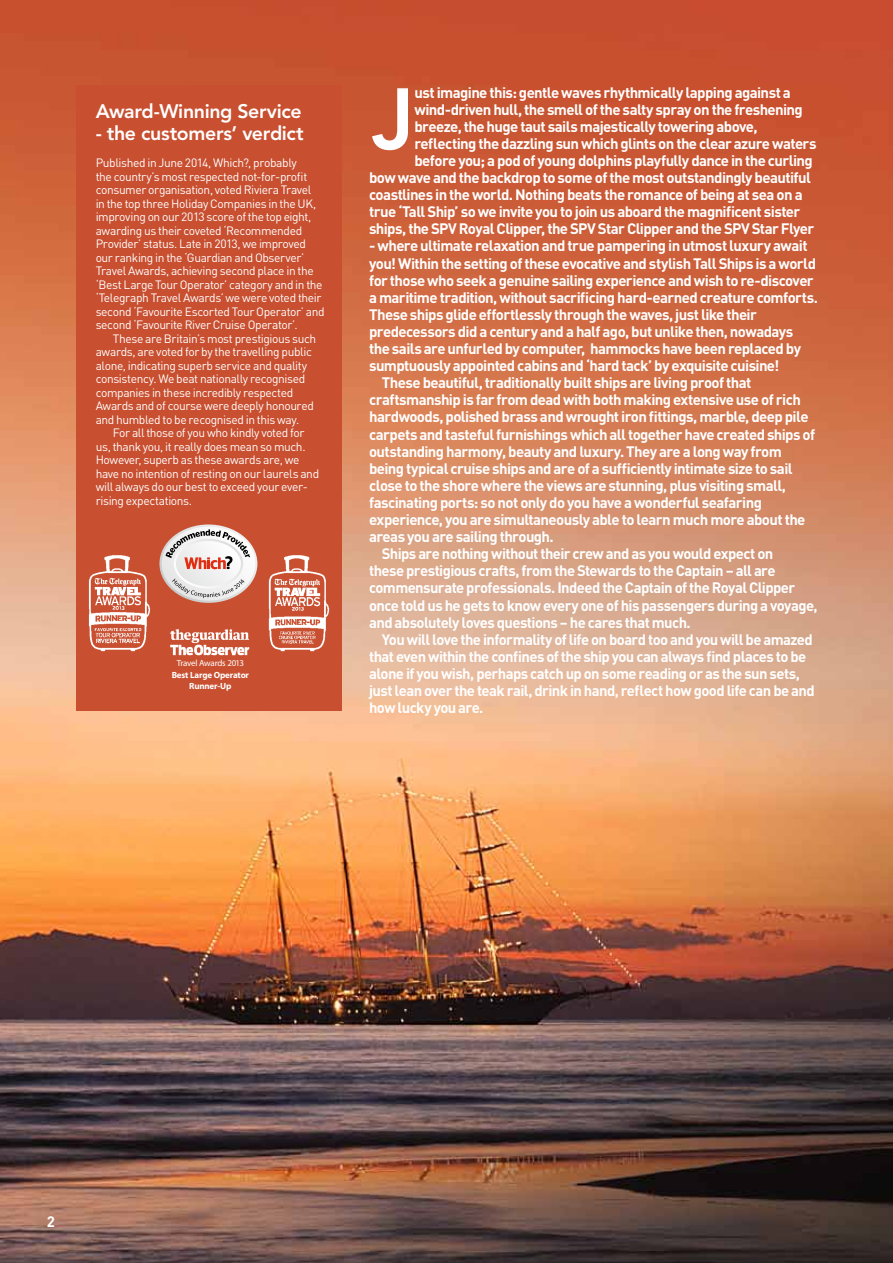
<style>
.page{position:relative;width:893px;height:1263px;background:#fff}
.page>*{position:absolute;margin:0;border:0;box-sizing:border-box;transform-origin:0 0}
.t1{font:800 85.35px "Avenir";color:#fff}
.t2{font:800 19.5px "Avenir";letter-spacing:-.02em;color:#fff}
.t3{font:700 15px "DIN";letter-spacing:-.04em;color:#fff}
.t4{font:12px/13.5px "DIN";letter-spacing:-.035em;color:#fff}
.t5{font:700 9px/10.8px "Myriad Pro";letter-spacing:-.02em;color:#fff;text-align:center}
.t6{font:9px "Myriad Pro";letter-spacing:-.035em;color:#fff}
</style>
<div class="page">
<img style="left:0;top:0;width:893px;height:1263px">
<div style="left:77px;top:86px;width:265px;height:625px;background:#c84f30"></div>
<img style="left:88px;top:555px;width:63px;height:97px">
<img style="left:268px;top:555px;width:62px;height:97px">
<svg style="left:170px;top:629px;width:79px;height:26px"></svg>
<svg style="left:159px;top:524px;width:98px;height:79px"></svg>
<h2 class="t2" style="left:96px;top:100px;width:207px">Award-Winning Service</h2>
<h2 class="t2" style="left:96px;top:122px;width:210px">- the customers’ verdict</h2>
<p class="t4" style="left:96px;top:156px;width:230px">Published in June 2014, Which?, probably<br>the country’s most respected not-for-profit consumer organisation, voted Riviera Travel<br>in the top three Holiday Companies in the UK, improving on our 2013 score of the top eight, awarding us their coveted ‘Recommended Provider’ status. Late in 2013, we improved our ranking in the ‘Guardian and Observer’ Travel Awards, achieving second place in the ‘Best Large Tour Operator’ category and in the ‘Telegraph Travel Awards’ we were voted their second ‘Favourite Escorted Tour Operator’ and second ‘Favourite River Cruise Operator’.</p>
<p class="t4" style="left:96px;top:332px;width:222px;text-indent:17px">These are Britain’s most prestigious such awards, are voted for by the travelling public alone, indicating superb service and quality consistency. We beat nationally recognised companies in these incredibly respected Awards and of course were deeply honoured and humbled to be recognised in this way.</p>
<p class="t4" style="left:96px;top:426px;width:225px;text-indent:17px">For all those of you who kindly voted for us, thank you, it really does mean so much.<br>However, superb as these awards are, we have no intention of resting on our laurels and will always do our best to exceed your ever&shy;rising expectations.</p>
<p class="t6" style="left:177px;top:657px;width:69px">Travel Awards 2013</p>
<p class="t5" style="left:172px;top:670px;width:79px">Best Large Operator<br>Runner-Up</p>
<p class="t3" style="left:414px;top:82px;width:378px">ust imagine this: gentle waves rhythmically lapping against a</p>
<p class="t3" style="left:414px;top:99px;width:390px">wind-driven hull, the smell of the salty spray on the freshening</p>
<p class="t3" style="left:414px;top:116px;width:345px">breeze, the huge taut sails majestically towering above,</p>
<p class="t3" style="left:414px;top:134px;width:404px">reflecting the dazzling sun which glints on the clear azure waters</p>
<p class="t3" style="left:414px;top:151px;width:400px">before you; a pod of young dolphins playfully dance in the curling</p>
<p class="t3" style="left:369px;top:168px;width:443px">bow wave and the backdrop to some of the most outstandingly beautiful</p>
<p class="t3" style="left:369px;top:185px;width:435px">coastlines in the world. Nothing beats the romance of being at sea on a</p>
<p class="t3" style="left:369px;top:202px;width:433px">true ‘Tall Ship’ so we invite you to join us aboard the magnificent sister</p>
<p class="t3" style="left:369px;top:219px;width:447px">ships, the SPV Royal Clipper, the SPV Star Clipper and the SPV Star Flyer</p>
<p class="t3" style="left:369px;top:236px;width:440px">- where ultimate relaxation and true pampering in utmost luxury await</p>
<p class="t3" style="left:369px;top:253px;width:448px">you! Within the setting of these evocative and stylish Tall Ships is a world</p>
<p class="t3" style="left:369px;top:270px;width:446px">for those who seek a genuine sailing experience and wish to re-discover</p>
<p class="t3" style="left:369px;top:287px;width:451px">a maritime tradition, without sacrificing hard-earned creature comforts.</p>
<p class="t3" style="left:369px;top:305px;width:389px">These ships glide effortlessly through the waves, just like their</p>
<p class="t3" style="left:369px;top:322px;width:426px">predecessors did a century and a half ago, but unlike then, nowadays</p>
<p class="t3" style="left:369px;top:339px;width:433px">the sails are unfurled by computer, hammocks have been replaced by</p>
<p class="t3" style="left:369px;top:356px;width:412px">sumptuously appointed cabins and ‘hard tack’ by exquisite cuisine!</p>
<p class="t3" style="left:382px;top:373px;width:371px">These beautiful, traditionally built ships are living proof that</p>
<p class="t3" style="left:369px;top:390px;width:433px">craftsmanship is far from dead with both making extensive use of rich</p>
<p class="t3" style="left:369px;top:407px;width:441px">hardwoods, polished brass and wrought iron fittings, marble, deep pile</p>
<p class="t3" style="left:369px;top:424px;width:448px">carpets and tasteful furnishings which all together have created ships of</p>
<p class="t3" style="left:369px;top:441px;width:414px">outstanding harmony, beauty and luxury. They are a long way from</p>
<p class="t3" style="left:369px;top:458px;width:425px">being typical cruise ships and are of a sufficiently intimate size to sail</p>
<p class="t3" style="left:369px;top:476px;width:419px">close to the shore where the views are stunning, plus visiting small,</p>
<p class="t3" style="left:369px;top:493px;width:394px">fascinating ports: so not only do you have a wonderful seafaring</p>
<p class="t3" style="left:369px;top:510px;width:438px">experience, you are simultaneously able to learn much more about the</p>
<p class="t3" style="left:369px;top:527px;width:186px">areas you are sailing through.</p>
<p class="t3" style="left:382px;top:544px;width:393px">Ships are nothing without their crew and as you would expect on</p>
<p class="t3" style="left:369px;top:561px;width:408px">these prestigious crafts, from the Stewards to the Captain – all are</p>
<p class="t3" style="left:369px;top:578px;width:427px">commensurate professionals. Indeed the Captain of the Royal Clipper</p>
<p class="t3" style="left:369px;top:595px;width:450px">once told us he gets to know every one of his passengers during a voyage,</p>
<p class="t3" style="left:369px;top:612px;width:323px">and absolutely loves questions – he cares that much.</p>
<p class="t3" style="left:382px;top:629px;width:432px">You will love the informality of life on board too and you will be amazed</p>
<p class="t3" style="left:369px;top:647px;width:439px">that even within the confines of the ship you can always find places to be</p>
<p class="t3" style="left:369px;top:664px;width:432px">alone if you wish, perhaps catch up on some reading or as the sun sets,</p>
<p class="t3" style="left:369px;top:681px;width:447px">just lean over the teak rail, drink in hand, reflect how good life can be and</p>
<p class="t3" style="left:369px;top:698px;width:116px">how lucky you are.</p>
<h1 class="t1" style="left:372px;top:69px;width:44px">J</h1>
<p class="t3" style="left:47px;top:1211px;width:10px">2</p>
</div>
